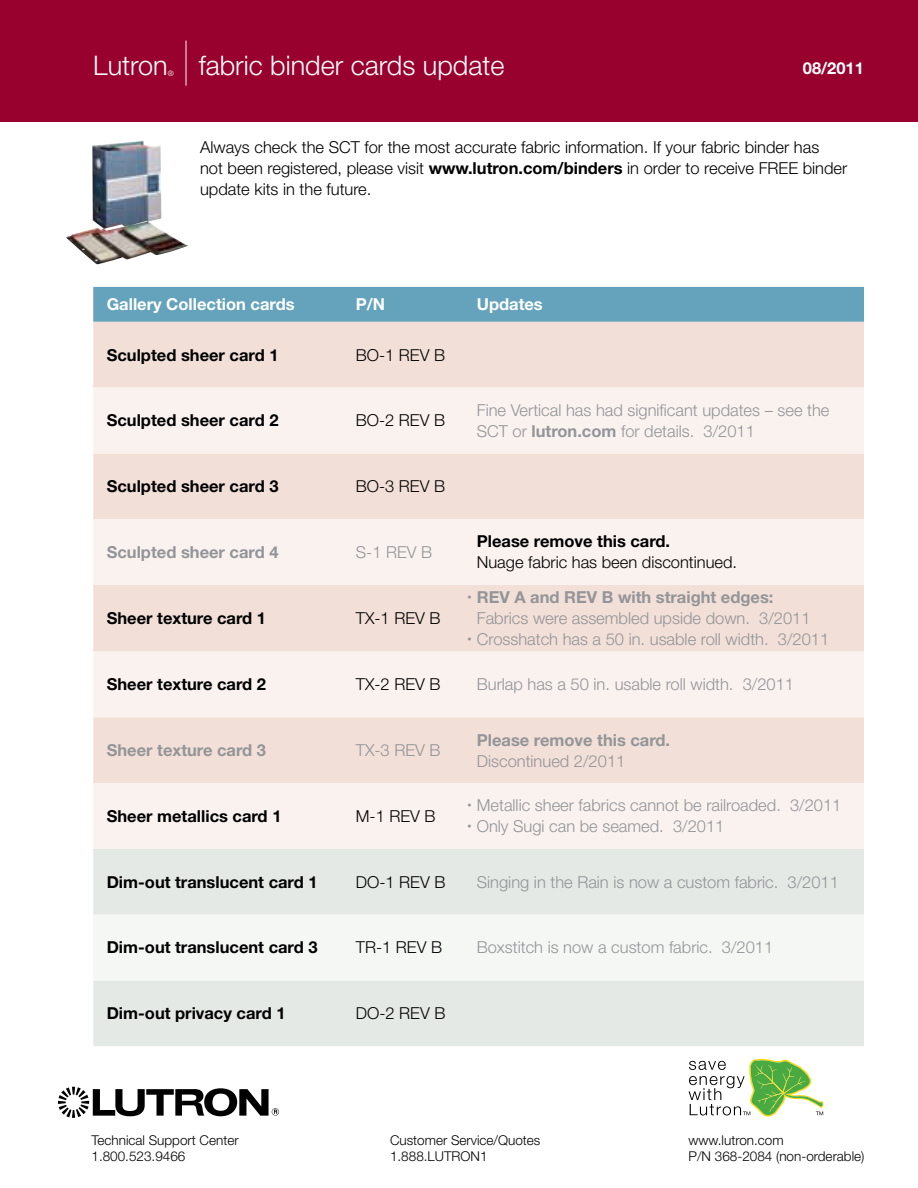
<style>
.page{position:relative;width:918px;height:1188px;background:#fff}
.page>*{position:absolute;margin:0;border:0;box-sizing:border-box;transform-origin:0 0}
.t1{font:300 27px "Helvetica Neue LT Std";color:#fff}
.t2{font:300 16.5px/21px "Helvetica Neue LT Std";color:#939598}
.t3{font:300 16.5px/21px "Helvetica Neue LT Std";color:#000}
.t4{font:700 16.5px "Helvetica Neue LT Std";color:#000}
.t5{font:700 16.5px "Helvetica Neue LT Std";color:#939598}
.t6{font:700 16.5px "Helvetica Neue LT Std";color:#fff}
.t7{font:300 13.5px/16.5px "Helvetica Neue LT Std";color:#000}
.t8{font:300 8.25px "Helvetica Neue LT Std";color:#939598}
.t9{font:300 7.5px "Helvetica Neue LT Std";color:#fff}
.s1{font-weight:200;font-size:45px}
.s2{font-weight:700}
</style>
<div class="page">
<div style="left:93px;top:287px;width:771px;height:35px;background:#64a3bb"></div>
<div style="left:93px;top:322px;width:771px;height:66px;background:#f2dfd7"></div>
<svg style="left:93px;top:388px;width:771px;height:461px;fill:#faf2ef"></svg>
<div style="left:93px;top:849px;width:771px;height:197px;background:#e4e9e6"></div>
<div style="left:93px;top:915px;width:771px;height:65px;background:#f5f7f5"></div>
<div style="left:0;top:0;width:918px;height:122px;background:#98002e"></div>
<img style="left:66px;top:141px;width:122px;height:123px">
<svg style="left:58px;top:1087px;width:221px;height:31px"></svg>
<svg style="left:689px;top:1059px;width:135px;height:58px"></svg>
<h1 class="t1" style="left:93px;top:48px;width:76px">Lutron</h1>
<p class="t9" style="left:168px;top:69px;width:7px">®</p>
<h1 class="t1" style="left:181px;top:48px;width:325px"><span class="s1">|</span> fabric binder cards update</h1>
<p class="t6" style="left:803px;top:58px;width:63px">08/2011</p>
<p class="t3" style="left:200px;top:136px;width:649px">Always check the SCT for the most accurate fabric information. If your fabric binder has<br>not been registered, please visit <span class="s2">www.lutron.com/binders</span> in order to receive FREE binder update kits in the future.</p>
<p class="t6" style="left:107px;top:294px;width:189px">Gallery Collection cards</p>
<p class="t6" style="left:356px;top:294px;width:31px">P/N</p>
<p class="t6" style="left:477px;top:294px;width:67px">Updates</p>
<p class="t4" style="left:107px;top:345px;width:173px">Sculpted sheer card 1</p>
<p class="t3" style="left:356px;top:344px;width:91px">BO-1 REV B</p>
<p class="t4" style="left:107px;top:410px;width:173px">Sculpted sheer card 2</p>
<p class="t3" style="left:356px;top:410px;width:91px">BO-2 REV B</p>
<p class="t2" style="left:477px;top:399px;width:354px">Fine Vertical has had significant updates – see the<br>SCT or <span class="s2">lutron.com</span> for details. 3/2011</p>
<p class="t4" style="left:107px;top:476px;width:173px">Sculpted sheer card 3</p>
<p class="t3" style="left:356px;top:475px;width:91px">BO-3 REV B</p>
<p class="t5" style="left:107px;top:542px;width:173px">Sculpted sheer card 4</p>
<p class="t2" style="left:356px;top:541px;width:78px">S-1 REV B</p>
<p class="t4" style="left:107px;top:608px;width:161px">Sheer texture card 1</p>
<p class="t3" style="left:356px;top:607px;width:86px">TX-1 REV B</p>
<p class="t4" style="left:477px;top:531px;width:195px">Please remove this card.</p>
<p class="t3" style="left:477px;top:552px;width:262px">Nuage fabric has been discontinued.</p>
<p class="t5" style="left:477px;top:587px;width:298px">REV A and REV B with straight edges:</p>
<p class="t2" style="left:477px;top:607px;width:354px">Fabrics were assembled upside down. 3/2011<br>Crosshatch has a 50 in. usable roll width. 3/2011</p>
<p class="t8" style="left:468px;top:592px;width:6px">•</p>
<p class="t8" style="left:468px;top:634px;width:6px">•</p>
<p class="t4" style="left:107px;top:674px;width:161px">Sheer texture card 2</p>
<p class="t3" style="left:356px;top:674px;width:86px">TX-2 REV B</p>
<p class="t2" style="left:477px;top:674px;width:319px">Burlap has a 50 in. usable roll width. 3/2011</p>
<p class="t5" style="left:107px;top:740px;width:161px">Sheer texture card 3</p>
<p class="t2" style="left:356px;top:739px;width:86px">TX-3 REV B</p>
<p class="t5" style="left:477px;top:730px;width:195px">Please remove this card.</p>
<p class="t2" style="left:477px;top:750px;width:150px">Discontinued 2/2011</p>
<p class="t4" style="left:107px;top:806px;width:176px">Sheer metallics card 1</p>
<p class="t3" style="left:356px;top:805px;width:81px">M-1 REV B</p>
<p class="t2" style="left:477px;top:795px;width:366px">Metallic sheer fabrics cannot be railroaded. 3/2011<br>Only Sugi can be seamed. 3/2011</p>
<p class="t8" style="left:468px;top:800px;width:6px">•</p>
<p class="t8" style="left:468px;top:821px;width:6px">•</p>
<p class="t4" style="left:107px;top:872px;width:212px">Dim-out translucent card 1</p>
<p class="t3" style="left:356px;top:871px;width:91px">DO-1 REV B</p>
<p class="t2" style="left:477px;top:871px;width:364px">Singing in the Rain is now a custom fabric. 3/2011</p>
<p class="t4" style="left:107px;top:937px;width:212px">Dim-out translucent card 3</p>
<p class="t3" style="left:356px;top:937px;width:88px">TR-1 REV B</p>
<p class="t2" style="left:477px;top:937px;width:298px">Boxstitch is now a custom fabric. 3/2011</p>
<p class="t4" style="left:107px;top:1003px;width:180px">Dim-out privacy card 1</p>
<p class="t3" style="left:356px;top:1003px;width:91px">DO-2 REV B</p>
<p class="t7" style="left:92px;top:1131px;width:149px">Technical Support Center<br>1.800.523.9466</p>
<p class="t7" style="left:390px;top:1131px;width:152px">Customer Service/Quotes<br>1.888.LUTRON1</p>
<p class="t7" style="left:689px;top:1131px;width:177px">www.lutron.com<br>P/N 368-2084 (non-orderable)</p>
</div>
